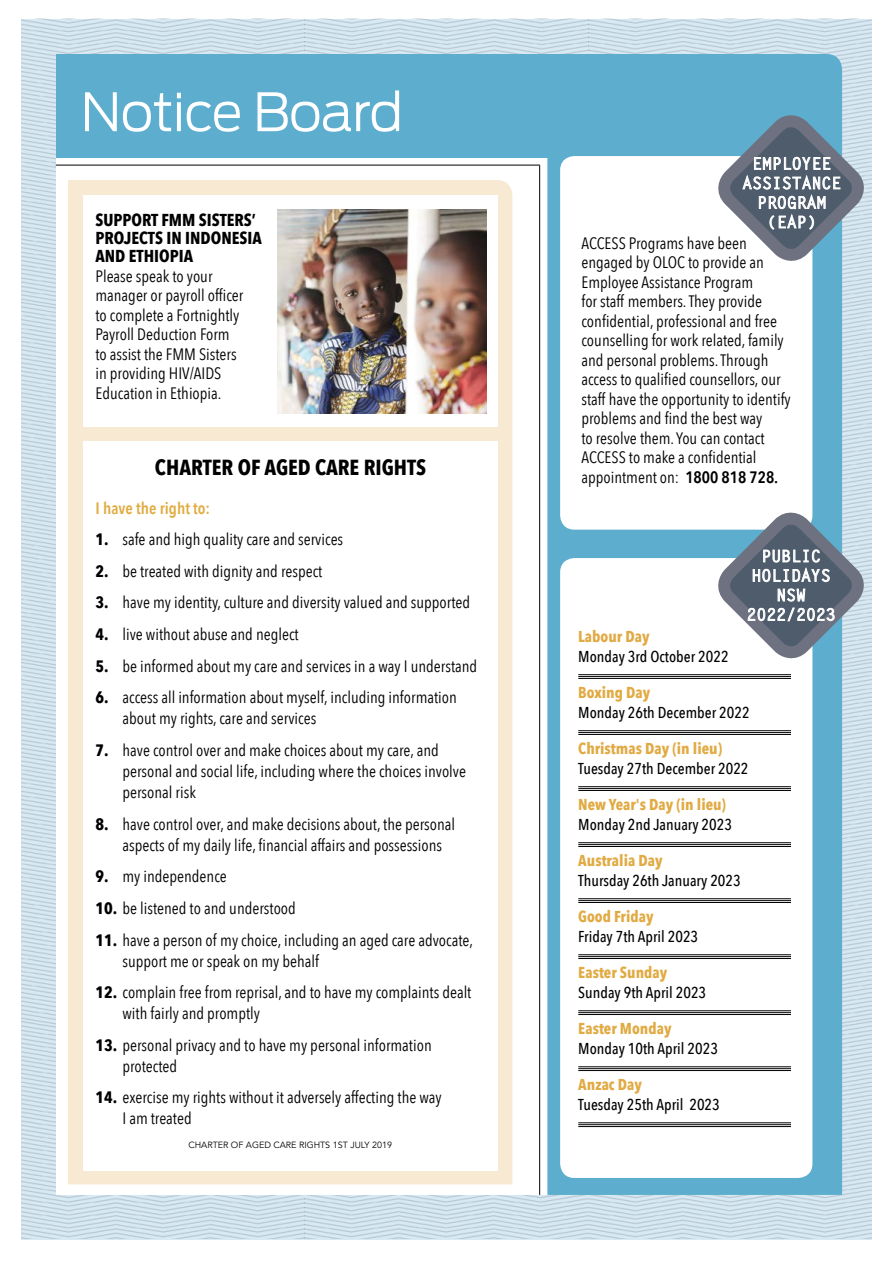
<style>
.page{position:relative;width:893px;height:1263px;background:#fff}
.page>*{position:absolute;margin:0;border:0;box-sizing:border-box;transform-origin:0 0}
.t1{font:300 52.5px "Antenna";letter-spacing:-.02em;color:#fff}
.t2{font:700 21.75px "Avenir Next Condensed";color:#000}
.t3{font:700 17.25px/18px "Avenir Next Condensed";color:#000}
.t4{font:16.5px/19.5px "Avenir Next Condensed";color:#000}
.t5{font:700 16.5px/19.5px "Letter Gothic Std";color:#fff;text-align:center}
.t6{font:600 16.5px "Avenir Next Condensed";color:#e1ac41}
.t7{font:500 15.75px "Avenir Next Condensed";color:#000}
.t8{font:700 15.75px "Avenir Next Condensed";color:#e1aa43}
.t9{font:9px "Avenir LT Std";color:#000}
.s1{font-weight:700}
.s2{font-weight:600}
</style>
<div class="page">
<svg style="left:21px;top:298px;width:35px;height:360px;background:#cedfe9"></svg>
<svg style="left:305px;top:19px;width:283px;height:35px;background:#cedfe9"></svg>
<svg style="left:21px;top:1018px;width:284px;height:220px;background:#cedfe9"></svg>
<div style="left:56px;top:54px;width:491px;height:1141px;background:#fff"></div>
<div style="left:68px;top:180px;width:444px;height:1004px;background:#f7e9d2"></div>
<div style="left:84px;top:195px;width:414px;height:232px;background:#fff"></div>
<svg style="left:588px;top:1032px;width:284px;height:206px;background:#cedfe9"></svg>
<svg style="left:588px;top:19px;width:284px;height:279px;background:#cedfe9"></svg>
<svg style="left:842px;top:298px;width:30px;height:204px;background:#cedee9"></svg>
<svg style="left:842px;top:669px;width:30px;height:363px;background:#cddee9"></svg>
<hr style="left:539px;top:165px;width:1px;height:1030px;background:#000">
<div style="left:547px;top:54px;width:295px;height:1141px;background:#5cadce"></div>
<hr style="left:56px;top:165px;width:484px;height:1px;background:#000">
<div style="left:56px;top:54px;width:548px;height:103px;background:#5cadce"></div>
<div style="left:560px;top:558px;width:252px;height:620px;background:#fff;border-radius:14px"></div>
<div style="left:560px;top:156px;width:252px;height:374px;background:#fff;border-radius:14px"></div>
<hr style="left:578px;top:674px;width:213px;height:1px;background:#000">
<hr style="left:578px;top:676px;width:213px;height:1px;background:#000">
<hr style="left:578px;top:678px;width:213px;height:1px;background:#000">
<hr style="left:578px;top:730px;width:213px;height:1px;background:#000">
<hr style="left:578px;top:732px;width:213px;height:1px;background:#000">
<hr style="left:578px;top:734px;width:213px;height:1px;background:#000">
<hr style="left:578px;top:786px;width:213px;height:1px;background:#000">
<hr style="left:578px;top:788px;width:213px;height:1px;background:#000">
<hr style="left:578px;top:790px;width:213px;height:1px;background:#000">
<hr style="left:578px;top:842px;width:213px;height:1px;background:#000">
<hr style="left:578px;top:844px;width:213px;height:1px;background:#000">
<hr style="left:578px;top:846px;width:213px;height:1px;background:#000">
<hr style="left:578px;top:898px;width:213px;height:1px;background:#000">
<hr style="left:578px;top:900px;width:213px;height:1px;background:#000">
<hr style="left:578px;top:902px;width:213px;height:1px;background:#000">
<hr style="left:578px;top:954px;width:213px;height:1px;background:#000">
<hr style="left:578px;top:956px;width:213px;height:1px;background:#000">
<hr style="left:578px;top:958px;width:213px;height:1px;background:#000">
<hr style="left:578px;top:1010px;width:213px;height:1px;background:#000">
<hr style="left:578px;top:1012px;width:213px;height:1px;background:#000">
<hr style="left:578px;top:1014px;width:213px;height:1px;background:#000">
<hr style="left:578px;top:1066px;width:213px;height:1px;background:#000">
<hr style="left:578px;top:1068px;width:213px;height:1px;background:#000">
<hr style="left:578px;top:1070px;width:213px;height:1px;background:#000">
<hr style="left:578px;top:1122px;width:213px;height:1px;background:#000">
<hr style="left:578px;top:1124px;width:213px;height:1px;background:#000">
<hr style="left:578px;top:1126px;width:213px;height:1px;background:#000">
<svg style="left:713px;top:502px;width:159px;height:167px"></svg>
<svg style="left:713px;top:105px;width:159px;height:166px"></svg>
<img style="left:278px;top:209px;width:208px;height:204px">
<div style="left:84px;top:441px;width:414px;height:729px;background:#fff"></div>
<h1 class="t1" style="left:80px;top:81px;width:324px">Notice Board</h1>
<p class="t3" style="left:95px;top:211px;width:168px">SUPPORT FMM SISTERS’<br>PROJECTS IN INDONESIA<br>AND ETHIOPIA</p>
<p class="t4" style="left:95px;top:266px;width:150px">Please speak to your manager or payroll officer to complete a Fortnightly<br>Payroll Deduction Form to assist the FMM Sisters in providing HIV/AIDS<br>Education in Ethiopia.</p>
<h2 class="t2" style="left:155px;top:454px;width:273px">CHARTER OF AGED CARE RIGHTS</h2>
<p class="t6" style="left:95px;top:493px;width:116px">I have the right to:</p>
<p class="t4" style="left:95px;top:529px;width:249px"><span class="s1">1.</span> safe and high quality care and services</p>
<p class="t4" style="left:95px;top:560px;width:228px"><span class="s1">2.</span> be treated with dignity and respect</p>
<p class="t4" style="left:95px;top:592px;width:376px"><span class="s1">3.</span> have my identity, culture and diversity valued and supported</p>
<p class="t4" style="left:95px;top:624px;width:205px"><span class="s1">4.</span> live without abuse and neglect</p>
<p class="t4" style="left:95px;top:655px;width:383px"><span class="s1">5.</span> be informed about my care and services in a way I understand</p>
<p class="t4" style="left:122px;top:686px;width:336px;line-height:21px;text-indent:-27px"><span class="s1">6.</span> access all information about myself, including information about my rights, care and services</p>
<p class="t4" style="left:122px;top:739px;width:345px;line-height:21px;text-indent:-27px"><span class="s1">7.</span> have control over and make choices about my care, and personal and social life, including where the choices involve personal risk</p>
<p class="t4" style="left:122px;top:812px;width:334px;line-height:21px;text-indent:-27px"><span class="s1">8.</span> have control over, and make decisions about, the personal aspects of my daily life, financial affairs and possessions</p>
<p class="t4" style="left:95px;top:866px;width:133px"><span class="s1">9.</span> my independence</p>
<p class="t4" style="left:95px;top:897px;width:202px"><span class="s1">10.</span> be listened to and understood</p>
<p class="t4" style="left:122px;top:928px;width:352px;line-height:21px;text-indent:-27px"><span class="s1">11.</span> have a person of my choice, including an aged care advocate, support me or speak on my behalf</p>
<p class="t4" style="left:122px;top:981px;width:350px;line-height:21px;text-indent:-27px"><span class="s1">12.</span> complain free from reprisal, and to have my complaints dealt with fairly and promptly</p>
<p class="t4" style="left:122px;top:1034px;width:311px;line-height:21px;text-indent:-27px"><span class="s1">13.</span> personal privacy and to have my personal information protected</p>
<p class="t4" style="left:122px;top:1086px;width:321px;line-height:21px;text-indent:-27px"><span class="s1">14.</span> exercise my rights without it adversely affecting the way<br>I am treated</p>
<p class="t9" style="left:188px;top:1140px;width:205px">CHARTER OF AGED CARE RIGHTS 1ST JULY 2019</p>
<p class="t5" style="left:742px;top:154px;width:100px">EMPLOYEE<br>ASSISTANCE<br>PROGRAM (EAP)</p>
<p class="t4" style="left:581px;top:232px;width:211px">ACCESS Programs have been engaged by OLOC to provide an<br>Employee Assistance Program<br>for staff members. They provide confidential, professional and free counselling for work related, family and personal problems. Through access to qualified counsellors, our staff have the opportunity to identify problems and find the best way<br>to resolve them. You can contact<br>ACCESS to make a confidential appointment on: <span class="s2">1800 818 728.</span></p>
<p class="t5" style="left:747px;top:546px;width:91px">PUBLIC<br>HOLIDAYS<br>NSW<br>2022/2023</p>
<p class="t8" style="left:578px;top:627px;width:73px">Labour Day</p>
<p class="t7" style="left:578px;top:646px;width:152px">Monday 3rd October 2022</p>
<p class="t8" style="left:578px;top:683px;width:74px">Boxing Day</p>
<p class="t7" style="left:578px;top:702px;width:173px">Monday 26th December 2022</p>
<p class="t8" style="left:578px;top:739px;width:145px">Christmas Day (in lieu)</p>
<p class="t7" style="left:578px;top:758px;width:172px">Tuesday 27th December 2022</p>
<p class="t8" style="left:578px;top:795px;width:149px">New Year's Day (in lieu)</p>
<p class="t7" style="left:578px;top:814px;width:155px">Monday 2nd January 2023</p>
<p class="t8" style="left:578px;top:851px;width:86px">Australia Day</p>
<p class="t7" style="left:578px;top:870px;width:164px">Thursday 26th January 2023</p>
<p class="t8" style="left:578px;top:907px;width:77px">Good Friday</p>
<p class="t7" style="left:578px;top:926px;width:121px">Friday 7th April 2023</p>
<p class="t8" style="left:578px;top:963px;width:91px">Easter Sunday</p>
<p class="t7" style="left:578px;top:982px;width:129px">Sunday 9th April 2023</p>
<p class="t8" style="left:578px;top:1019px;width:95px">Easter Monday</p>
<p class="t7" style="left:578px;top:1038px;width:141px">Monday 10th April 2023</p>
<p class="t8" style="left:578px;top:1075px;width:65px">Anzac Day</p>
<p class="t7" style="left:578px;top:1094px;width:143px">Tuesday 25th April 2023</p>
</div>
